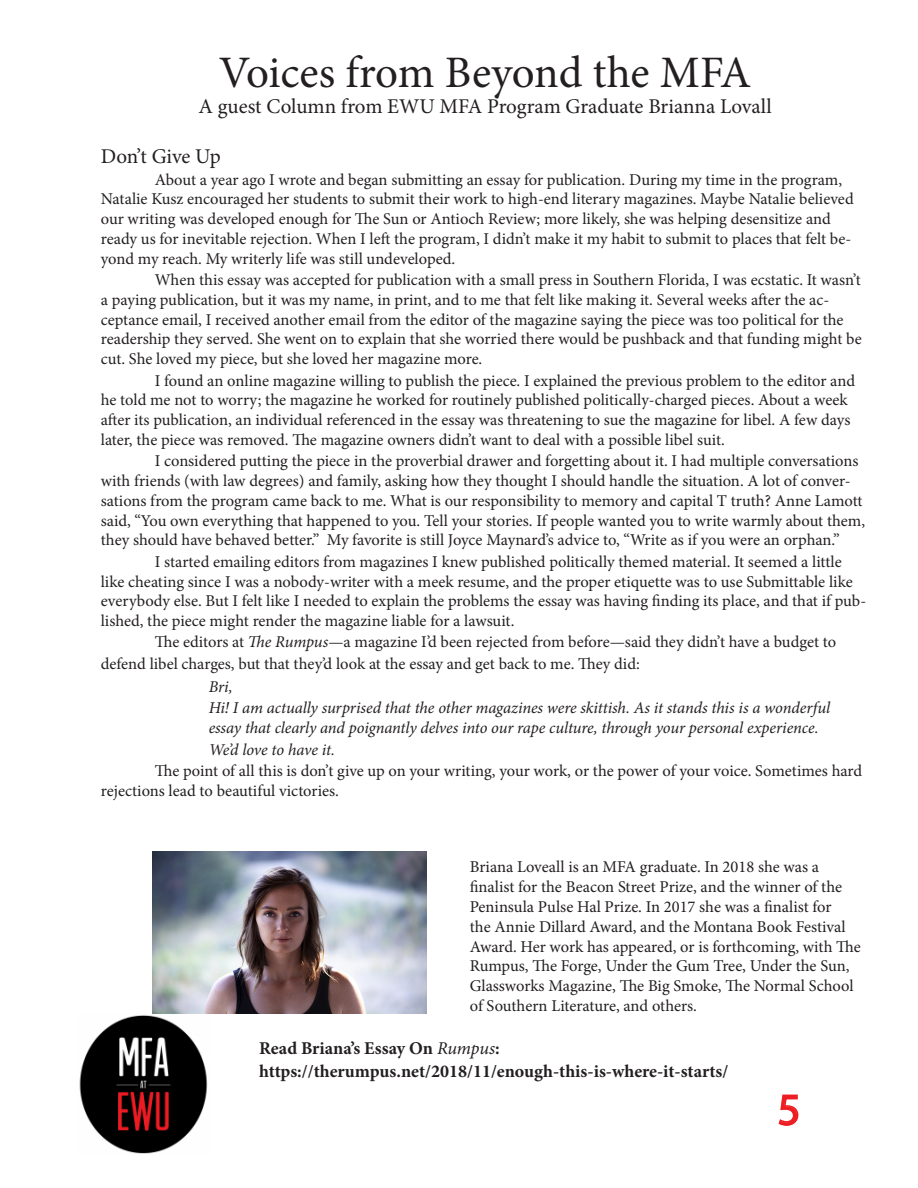
<style>
.page{position:relative;width:918px;height:1188px;background:#fff}
.page>*{position:absolute;margin:0;border:0;box-sizing:border-box;transform-origin:0 0}
.t1{font:45px "Minion Pro";letter-spacing:-.005em;color:#231f20}
.t2{font:45px "Myriad Pro";color:#ee1d23}
.t3{font:21px "Minion Pro";color:#231f20}
.t4{font:700 18px "Minion Pro";color:#231f20}
.t5{font:16.5px/19.8px "Minion Pro";letter-spacing:-.005em;color:#231f20}
.t6{font:italic 16.5px/19.8px "Minion Pro";letter-spacing:-.01em;color:#231f20}
.s1{font-style:italic}
.s2{font-weight:400;font-style:italic}
</style>
<div class="page">
<svg style="left:778px;top:1094px;width:21px;height:32px"></svg>
<img style="left:79px;top:1013px;width:132px;height:141px">
<img style="left:153px;top:851px;width:274px;height:162px">
<p class="t1" style="left:219px;top:42px;width:534px">Voices from Beyond the MFA</p>
<p class="t3" style="left:198px;top:93px;width:575px">A guest Column from EWU MFA Program Graduate Brianna Lovall</p>
<p class="t3" style="left:101px;top:142px;width:122px">Don’t Give Up</p>
<p class="t5" style="left:101px;top:169px;width:754px;text-indent:54px">About a year ago I wrote and began submitting an essay for publication. During my time in the program, Natalie Kusz encouraged her students to submit their work to high-end literary magazines. Maybe Natalie believed our writing was developed enough for The Sun or Antioch Review; more likely, she was helping desensitize and ready us for inevitable rejection. When I left the program, I didn’t make it my habit to submit to places that felt be&shy;yond my reach. My writerly life was still undeveloped.</p>
<p class="t5" style="left:101px;top:270px;width:762px;text-indent:54px">When this essay was accepted for publication with a small press in Southern Florida, I was ecstatic. It wasn’t a paying publication, but it was my name, in print, and to me that felt like making it. Several weeks after the ac&shy;ceptance email, I received another email from the editor of the magazine saying the piece was too political for the readership they served. She went on to explain that she worried there would be pushback and that funding might be cut. She loved my piece, but she loved her magazine more.</p>
<p class="t5" style="left:101px;top:370px;width:756px;text-indent:54px">I found an online magazine willing to publish the piece. I explained the previous problem to the editor and he told me not to worry; the magazine he worked for routinely published politically-charged pieces. About a week after its publication, an individual referenced in the essay was threatening to sue the magazine for libel. A few days later, the piece was removed. The magazine owners didn’t want to deal with a possible libel suit.</p>
<p class="t5" style="left:101px;top:451px;width:766px;text-indent:54px">I considered putting the piece in the proverbial drawer and forgetting about it. I had multiple conversations with friends (with law degrees) and family, asking how they thought I should handle the situation. A lot of conver&shy;sations from the program came back to me. What is our responsibility to memory and capital T truth? Anne Lamott said, “You own everything that happened to you. Tell your stories. If people wanted you to write warmly about them, they should have behaved better.” My favorite is still Joyce Maynard’s advice to, “Write as if you were an orphan.”</p>
<p class="t5" style="left:101px;top:552px;width:767px;text-indent:54px">I started emailing editors from magazines I knew published politically themed material. It seemed a little like cheating since I was a nobody-writer with a meek resume, and the proper etiquette was to use Submittable like everybody else. But I felt like I needed to explain the problems the essay was having finding its place, and that if pub&shy;lished, the piece might render the magazine liable for a lawsuit.</p>
<p class="t5" style="left:101px;top:631px;width:737px;line-height:21.6px;text-indent:54px">The editors at <span class="s1">The Rumpus</span>—a magazine I’d been rejected from before—said they didn’t have a budget to defend libel charges, but that they’d look at the essay and get back to me. They did:</p>
<p class="t6" style="left:209px;top:677px;width:25px">Bri,</p>
<p class="t6" style="left:209px;top:698px;width:623px">Hi! I am actually surprised that the other magazines were skittish. As it stands this is a wonderful essay that clearly and poignantly delves into our rape culture, through your personal experience.</p>
<p class="t6" style="left:209px;top:740px;width:128px">We’d love to have it.</p>
<p class="t5" style="left:101px;top:761px;width:763px;text-indent:54px">The point of all this is don’t give up on your writing, your work, or the power of your voice. Sometimes hard rejections lead to beautiful victories.</p>
<p class="t5" style="left:470px;top:857px;width:393px">Briana Loveall is an MFA graduate. In 2018 she was a finalist for the Beacon Street Prize, and the winner of the Peninsula Pulse Hal Prize. In 2017 she was a finalist for<br>the Annie Dillard Award, and the Montana Book Festival Award. Her work has appeared, or is forthcoming, with The Rumpus, The Forge, Under the Gum Tree, Under the Sun, Glassworks Magazine, The Big Smoke, The Normal School of Southern Literature, and others.</p>
<p class="t4" style="left:259px;top:1036px;width:242px">Read Briana’s Essay On <span class="s2">Rumpus</span>:</p>
<p class="t4" style="left:259px;top:1059px;width:471px">https://therumpus.net/2018/11/enough-this-is-where-it-starts/</p>
<p class="t2" style="left:778px;top:1082px;width:25px">5</p>
</div>
